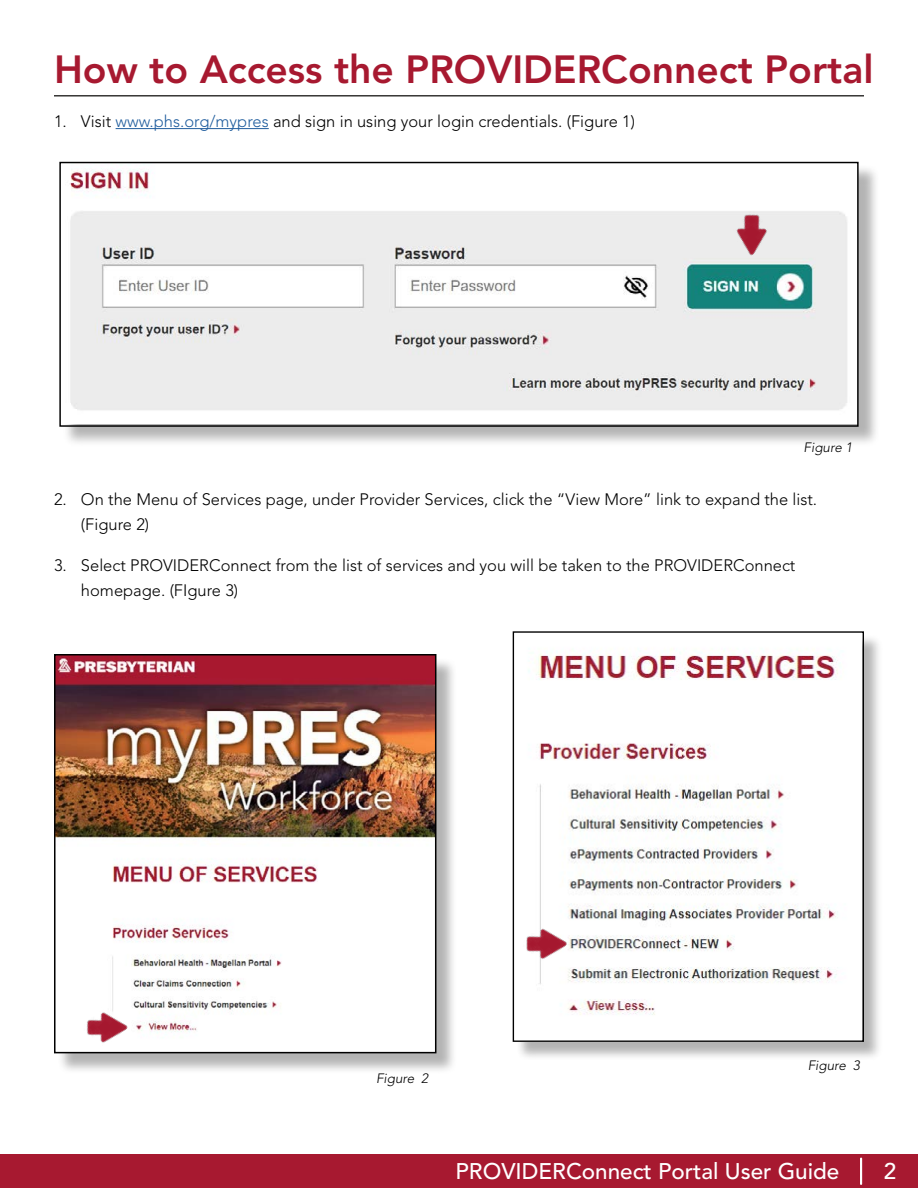
<style>
.page{position:relative;width:918px;height:1188px;background:#fff}
.page>*{position:absolute;margin:0;border:0;box-sizing:border-box;transform-origin:0 0}
.t1{font:800 39px "Avenir LT Std";color:#a71930}
.t2{font:500 22.5px "Avenir LT Std";color:#fff}
.t3{font:300 16.5px/25.5px "Avenir LT Std";color:#000}
.t4{font:italic 300 13.5px "Avenir LT Std";color:#000}
.s1{color:#215e9e}
</style>
<div class="page">
<div style="left:0;top:1155px;width:918px;height:33px;background:#a71930"></div>
<hr style="left:54px;top:95px;width:810px;height:2px;background:#373635">
<hr style="left:860px;top:1158px;width:2px;height:27px;background:#fff">
<hr style="left:116px;top:128px;width:153px;height:1px;background:#215e9e">
<div style="left:62px;top:164px;width:818px;height:284px;background:#000;opacity:.3"></div>
<img style="left:62px;top:164px;width:795px;height:259px">
<div style="left:59px;top:162px;width:800px;height:265px;border:1px solid #000"></div>
<img style="left:726px;top:205px;width:51px;height:51px">
<div style="left:57px;top:657px;width:401px;height:417px;background:#000;opacity:.3"></div>
<img style="left:57px;top:657px;width:376px;height:393px">
<div style="left:54px;top:654px;width:382px;height:399px;border:2px solid #000"></div>
<img style="left:78px;top:1002px;width:51px;height:51px">
<div style="left:515px;top:634px;width:369px;height:427px;background:#000;opacity:.3"></div>
<img style="left:515px;top:634px;width:346px;height:406px">
<div style="left:513px;top:631px;width:351px;height:411px;border:1px solid #000"></div>
<img style="left:517px;top:918px;width:51px;height:51px">
<h1 class="t1" style="left:54px;top:47px;width:821px">How to Access the PROVIDERConnect Portal</h1>
<p class="t3" style="left:54px;top:109px;width:583px">1. Visit <span class="s1">www.phs.org/mypres</span> and sign in using your login credentials. (Figure 1)</p>
<p class="t4" style="left:804px;top:440px;width:50px">Figure 1</p>
<p class="t3" style="left:81px;top:486px;width:738px;text-indent:-27px">2. On the Menu of Services page, under Provider Services, click the “View More” link to expand the list. (Figure 2)</p>
<p class="t3" style="left:81px;top:552px;width:716px;text-indent:-27px">3. Select PROVIDERConnect from the list of services and you will be taken to the PROVIDERConnect homepage. (FIgure 3)</p>
<p class="t4" style="left:376px;top:1071px;width:54px">Figure 2</p>
<p class="t4" style="left:808px;top:1057px;width:54px">Figure 3</p>
<h2 class="t2" style="left:456px;top:1159px;width:385px">PROVIDERConnect Portal User Guide</h2>
<h2 class="t2" style="left:884px;top:1159px;width:14px">2</h2>
</div>
